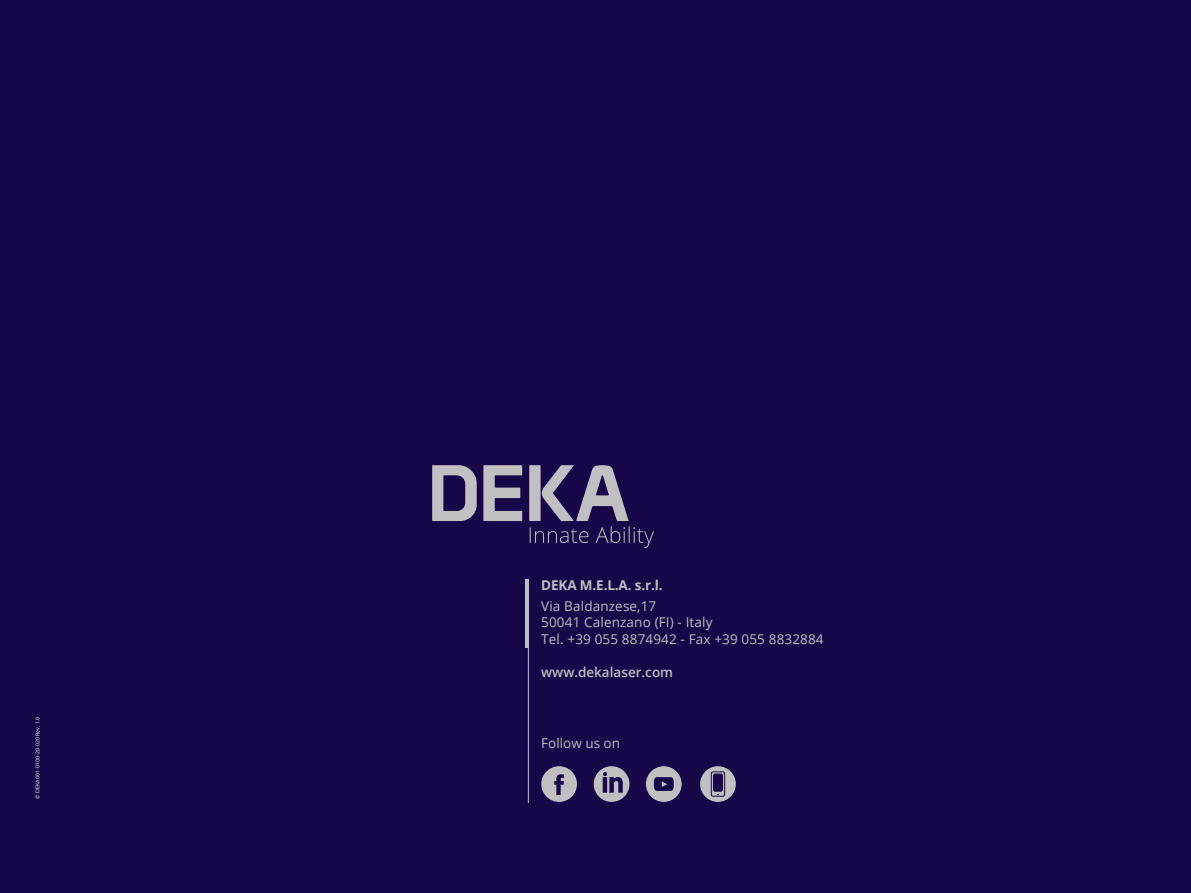
<style>
.page{position:relative;width:1191px;height:893px;background:#170648}
.page>*{position:absolute;margin:0;border:0;box-sizing:border-box;transform-origin:0 0}
.t1{font:13.5px/16.5px "Open Sans";letter-spacing:.01em;color:#c0bfc1}
.t2{font:700 13.5px "Open Sans";color:#c0bfc1}
.t3{font:600 13.5px "Open Sans";color:#c0bfc1}
.t4{font:5.25px "Open Sans";color:#fff}
</style>
<div class="page">
<svg style="left:529px;top:465px;width:125px;height:83px"></svg>
<svg style="left:483px;top:465px;width:39px;height:56px"></svg>
<svg style="left:432px;top:465px;width:45px;height:56px"></svg>
<hr style="left:528px;top:579px;width:1px;height:224px;background:#c0bfc1">
<svg style="left:525px;top:579px;width:3px;height:69px"></svg>
<svg style="left:541px;top:766px;width:36px;height:36px"></svg>
<svg style="left:594px;top:766px;width:35px;height:36px"></svg>
<svg style="left:700px;top:766px;width:36px;height:36px"></svg>
<div style="left:711px;top:772px;width:14px;height:24px;border:1px solid #170648;border-radius:2px"></div>
<div style="left:713px;top:774px;width:9px;height:17px;background:#170648;border-radius:2px"></div>
<div style="left:713px;top:774px;width:9px;height:17px;border:1px solid #170648;border-radius:2px"></div>
<svg style="left:646px;top:766px;width:35px;height:36px"></svg>
<p class="t4" style="left:34px;top:799px;width:83px;rotate:-90deg">© DEKA 001-0100-20-020 Rev. 1.0</p>
<p class="t2" style="left:541px;top:575px;width:123px">DEKA M.E.L.A. s.r.l.</p>
<p class="t1" style="left:541px;top:597px;width:284px">Via Baldanzese,17<br>50041 Calenzano (FI) - Italy<br>Tel. +39 055 8874942 - Fax +39 055 8832884</p>
<p class="t3" style="left:541px;top:662px;width:133px">www.dekalaser.com</p>
<p class="t1" style="left:541px;top:734px;width:80px">Follow us on</p>
</div>
